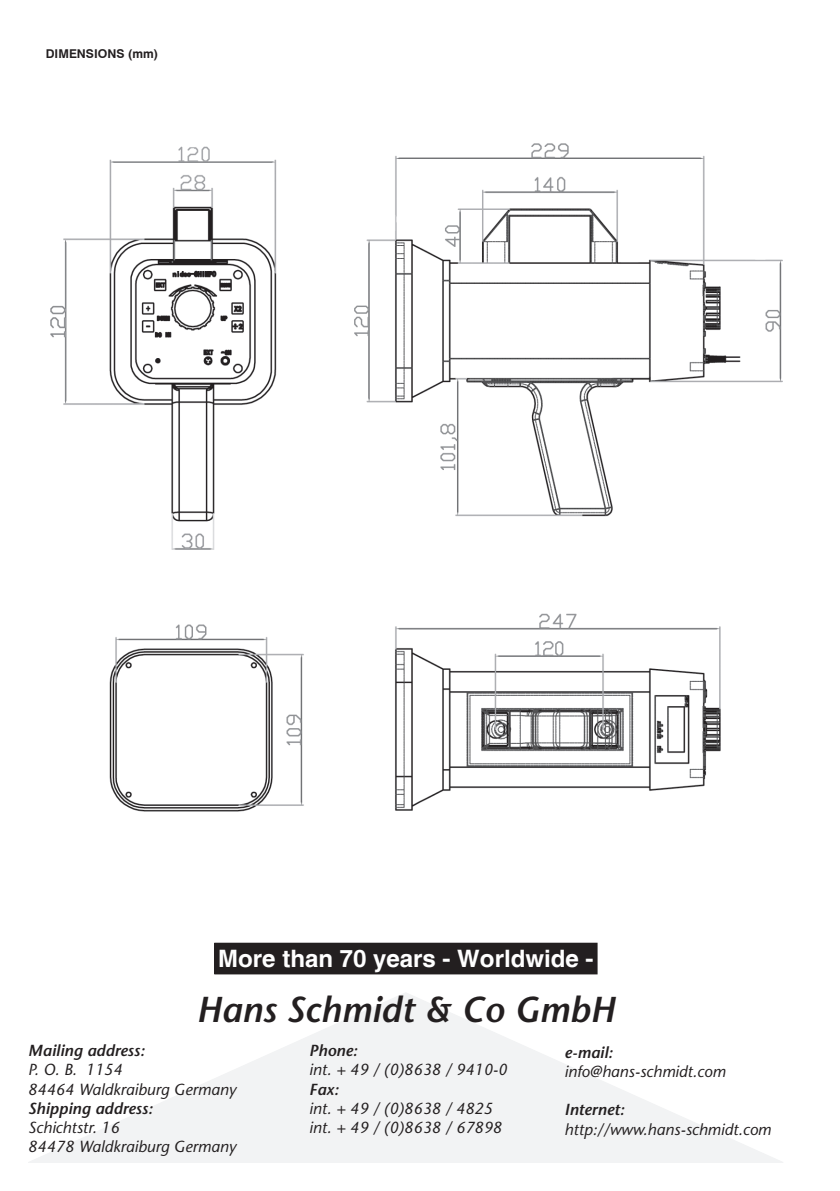
<style>
.page{position:relative;width:840px;height:1191px;background:#fff}
.page>*{position:absolute;margin:0;border:0;box-sizing:border-box;transform-origin:0 0}
.Titel{font:italic 600 36px "Stone Sans";color:#231f20}
.Fließtext{font:700 24px "Helvetica";color:#fff}
.Adresse_Fett{font:italic 16px/19.2px "Stone Sans";color:#231f20}
.Adresse_Normal{font:italic 16px "Stone Sans";color:#231f20}
.Adresse_Fett-2{font:italic 600 16px "Stone Sans";color:#231f20}
.t1{font:700 12.2px "Swiss 721 BT";color:#231f20}
.s1{font-weight:600}
</style>
<div class="page">
<svg style="left:28px;top:993px;width:755px;height:170px"></svg>
<div style="left:215px;top:943px;width:381px;height:31px;background:#231f20"></div>
<img style="left:50px;top:143px;width:733px;height:669px">
<p class="t1" style="left:46px;top:46px;width:114px">DIMENSIONS (mm)</p>
<p class="Fließtext" style="left:218px;top:943px;width:376px">More than 70 years - Worldwide -</p>
<p class="Titel" style="left:196px;top:988px;width:419px">Hans Schmidt &amp; Co GmbH</p>
<p class="Adresse_Fett" style="left:309px;top:1041px;width:199px"><span class="s1">Phone:<br></span>int. + 49 / (0)8638 / 9410-0<br><span class="s1">Fax:<br></span>int. + 49 / (0)8638 / 4825 int. + 49 / (0)8638 / 67898</p>
<p class="Adresse_Fett" style="left:28px;top:1041px;width:209px"><span class="s1">Mailing address:<br></span>P. O. B. 1154<br>84464 Waldkraiburg Germany<br><span class="s1">Shipping address:<br></span>Schichtstr. 16<br>84478 Waldkraiburg Germany</p>
<p class="Adresse_Fett-2" style="left:564px;top:1042px;width:49px">e-mail:</p>
<p class="Adresse_Normal" style="left:564px;top:1061px;width:162px">info@hans-schmidt.com</p>
<p class="Adresse_Fett-2" style="left:564px;top:1100px;width:61px">Internet:</p>
<p class="Adresse_Normal" style="left:564px;top:1119px;width:208px">http://www.hans-schmidt.com</p>
</div>
